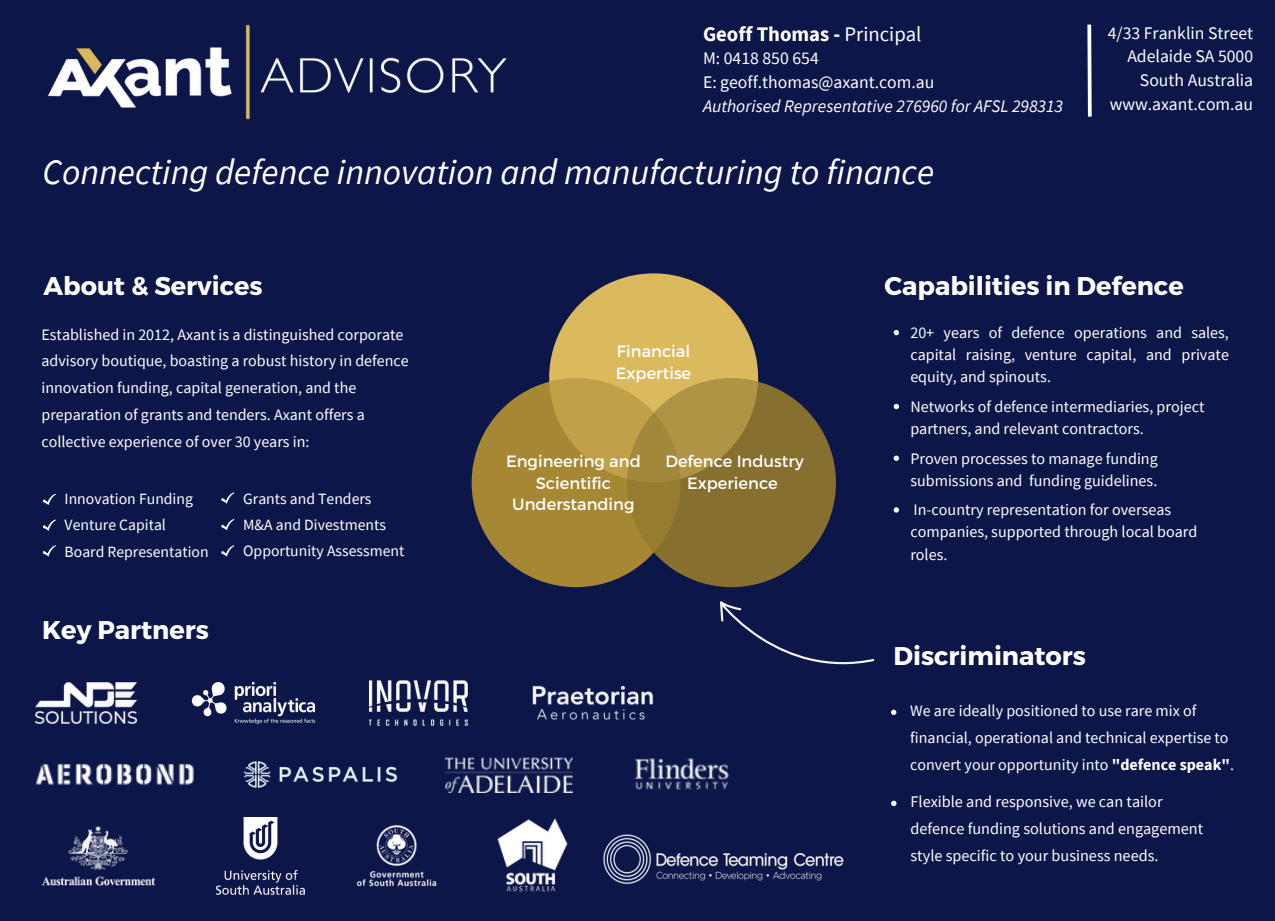
<style>
.page{position:relative;width:1275px;height:921px;background:#fff}
.page>*{position:absolute;margin:0;border:0;box-sizing:border-box;transform-origin:0 0}
.t1{font:italic 35.75px "Source Sans Pro";color:#fff}
.t2{font:700 25.5px "Montserrat";color:#fff}
.t3{font:700 20.75px "Source Sans Pro";color:#fff}
.t4{font:17.75px "Source Sans Pro";color:#fff}
.t5{font:italic 17.75px "Source Sans Pro";color:#fff}
.t6{font:16.25px/27px "Source Sans Pro";color:#fff}
.t7{font:16.25px/21.8px "Montserrat";color:#fff;text-align:center}
.t8{font:16px/26.8px "Source Sans Pro";color:#fff}
.t9{font:15.75px "Source Sans Pro";color:#fff}
.s1{font-weight:400}
.s2{font-weight:700}
</style>
<div class="page">
<div style="left:0;top:0;width:1275px;height:140px;background:#0d1649"></div>
<div style="left:0;top:140px;width:1275px;height:781px;background:#0d1649"></div>
<svg style="left:43px;top:494px;width:13px;height:11px"></svg>
<svg style="left:43px;top:519px;width:13px;height:12px"></svg>
<svg style="left:43px;top:545px;width:13px;height:11px"></svg>
<svg style="left:221px;top:492px;width:13px;height:12px"></svg>
<svg style="left:221px;top:519px;width:13px;height:11px"></svg>
<svg style="left:221px;top:545px;width:13px;height:11px"></svg>
<div style="left:1087px;top:25px;width:5px;height:92px;background:#fff"></div>
<img style="left:47px;top:25px;width:460px;height:94px">
<img style="left:36px;top:763px;width:158px;height:22px">
<img style="left:356px;top:824px;width:81px;height:63px">
<img style="left:497px;top:818px;width:71px;height:74px">
<img style="left:191px;top:681px;width:125px;height:43px">
<img style="left:216px;top:817px;width:88px;height:77px">
<img style="left:634px;top:758px;width:95px;height:32px">
<img style="left:42px;top:826px;width:114px;height:59px">
<img style="left:370px;top:681px;width:97px;height:45px">
<img style="left:35px;top:682px;width:101px;height:42px">
<img style="left:532px;top:688px;width:122px;height:32px">
<img style="left:445px;top:757px;width:128px;height:35px">
<img style="left:244px;top:761px;width:153px;height:27px">
<svg style="left:472px;top:273px;width:403px;height:415px"></svg>
<svg style="left:894px;top:330px;width:5px;height:5px"></svg>
<svg style="left:894px;top:507px;width:5px;height:5px"></svg>
<svg style="left:894px;top:455px;width:5px;height:6px"></svg>
<svg style="left:894px;top:404px;width:5px;height:5px"></svg>
<svg style="left:891px;top:709px;width:5px;height:6px"></svg>
<svg style="left:891px;top:800px;width:6px;height:6px"></svg>
<img style="left:603px;top:834px;width:241px;height:51px">
<p class="t3" style="left:703px;top:20px;width:220px">Geoff Thomas - <span class="s1">Principal</span></p>
<p class="t4" style="left:703px;top:47px;width:117px">M: 0418 850 654</p>
<p class="t4" style="left:703px;top:71px;width:233px">E: geoff.thomas@axant.com.au</p>
<p class="t5" style="left:703px;top:94px;width:362px">Authorised Representative 276960 for AFSL 298313</p>
<p class="t1" style="left:43px;top:148px;width:893px">Connecting defence innovation and manufacturing to finance</p>
<p class="t4" style="left:1108px;top:21px;width:147px">4/33 Franklin Street</p>
<p class="t4" style="left:1127px;top:45px;width:127px">Adelaide SA 5000</p>
<p class="t4" style="left:1140px;top:68px;width:115px">South Australia</p>
<p class="t4" style="left:1110px;top:92px;width:145px">www.axant.com.au</p>
<p class="t2" style="left:44px;top:269px;width:221px">About &amp; Services</p>
<p class="t8" style="left:42px;top:321px;width:369px">Established in 2012, Axant is a distinguished corporate advisory boutique, boasting a robust history in defence innovation funding, capital generation, and the preparation of grants and tenders. Axant offers a collective experience of over 30 years in:</p>
<p class="t9" style="left:65px;top:488px;width:130px">Innovation Funding</p>
<p class="t9" style="left:65px;top:515px;width:103px">Venture Capital</p>
<p class="t9" style="left:65px;top:541px;width:146px">Board Representation</p>
<p class="t2" style="left:42px;top:613px;width:168px">Key Partners</p>
<p class="t9" style="left:243px;top:488px;width:130px">Grants and Tenders</p>
<p class="t9" style="left:243px;top:514px;width:144px">M&amp;A and Divestments</p>
<p class="t9" style="left:243px;top:541px;width:163px">Opportunity Assessment</p>
<p class="t7" style="left:616px;top:340px;width:77px;text-align:left">Financial<br>Expertise</p>
<p class="t7" style="left:506px;top:449px;width:136px">Engineering and<br>Scientific<br>Understanding</p>
<p class="t7" style="left:665px;top:449px;width:140px">Defence Industry<br>Experience</p>
<p class="t2" style="left:884px;top:269px;width:301px">Capabilities in Defence</p>
<p class="t8" style="left:910px;top:321px;width:320px;line-height:22.2px;text-align:justify">20+ years of defence operations and sales, capital raising, venture capital, and private equity, and spinouts.</p>
<p class="t8" style="left:910px;top:395px;width:296px;line-height:22.2px">Networks of defence intermediaries, project partners, and relevant contractors.</p>
<p class="t8" style="left:910px;top:447px;width:249px;line-height:22.2px">Proven processes to manage funding submissions and funding guidelines.</p>
<p class="t8" style="left:910px;top:498px;width:288px;line-height:22.2px">In-country representation for overseas companies, supported through local board roles.</p>
<p class="t2" style="left:894px;top:639px;width:194px">Discriminators</p>
<p class="t8" style="left:910px;top:697px;width:325px">We are ideally positioned to use rare mix of financial, operational and technical expertise to convert your opportunity into <span class="s2">"defence speak"</span>.</p>
<p class="t6" style="left:911px;top:788px;width:294px">Flexible and responsive, we can tailor defence funding solutions and engagement style specific to your business needs.</p>
</div>
